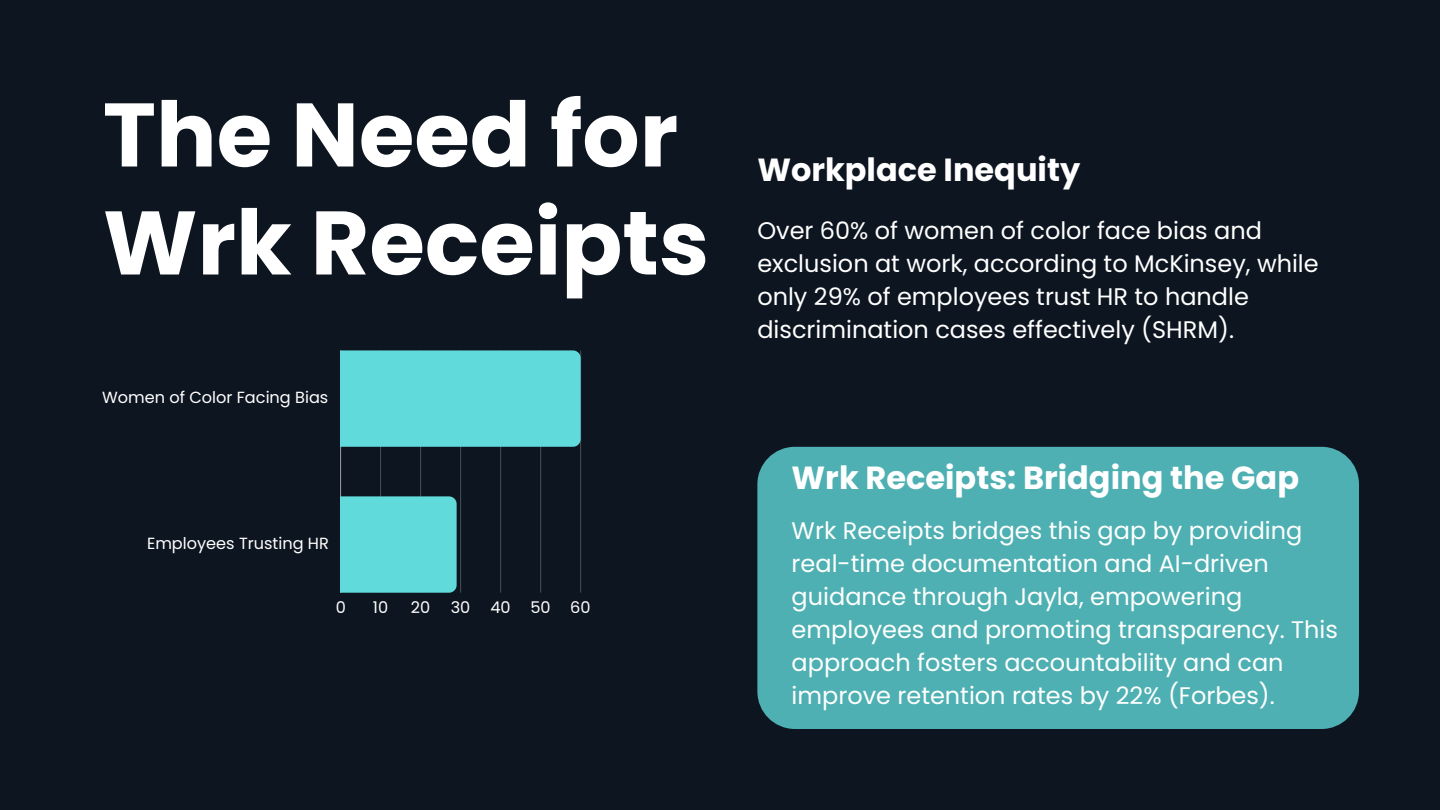
<style>
.page{position:relative;width:1440px;height:810px;background:#0d1520}
.page>*{position:absolute;margin:0;border:0;box-sizing:border-box;transform-origin:0 0}
.t1{font:700 90px/108px "Poppins";color:#fff}
.t2{font:700 32px "Poppins";color:#fff}
.t3{font:24px/33px "Poppins";color:#fff}
.t4{font:16.1px "Poppins";color:#fff}
</style>
<div class="page">
<hr style="left:340px;top:350px;width:1px;height:243px;background:#fff;opacity:.6">
<hr style="left:380px;top:350px;width:1px;height:243px;background:#424850">
<hr style="left:420px;top:350px;width:1px;height:243px;background:#424850">
<hr style="left:460px;top:350px;width:1px;height:243px;background:#414750">
<hr style="left:500px;top:350px;width:1px;height:243px;background:#40464f">
<hr style="left:540px;top:350px;width:1px;height:243px;background:#40464f">
<hr style="left:580px;top:350px;width:1px;height:243px;background:#3f454e">
<div style="left:341px;top:350px;width:240px;height:97px;background:#61dadc"></div>
<div style="left:341px;top:496px;width:116px;height:97px;background:#61dadc"></div>
<div style="left:757px;top:447px;width:602px;height:282px;background:#4eb0b2;border-radius:38px"></div>
<h1 class="t1" style="left:103px;top:81px;width:608px">The Need for<br>Wrk Receipts</h1>
<p class="t4" style="left:102px;top:386px;width:228px">Women of Color Facing Bias</p>
<p class="t4" style="left:147px;top:532px;width:183px">Employees Trusting HR</p>
<p class="t4" style="left:336px;top:596px;width:12px">0</p>
<p class="t4" style="left:373px;top:596px;width:17px">10</p>
<p class="t4" style="left:411px;top:596px;width:21px">20</p>
<p class="t4" style="left:451px;top:596px;width:141px">30 40 50 60</p>
<p class="t2" style="left:757px;top:147px;width:324px">Workplace Inequity</p>
<h2 class="t3" style="left:757px;top:214px;width:563px">Over 60% of women of color face bias and exclusion at work, according to McKinsey, while only 29% of employees trust HR to handle discrimination cases effectively (SHRM).</h2>
<p class="t2" style="left:792px;top:456px;width:509px">Wrk Receipts: Bridging the Gap</p>
<h2 class="t3" style="left:792px;top:514px;width:548px">Wrk Receipts bridges this gap by providing real-time documentation and AI-driven guidance through Jayla, empowering employees and promoting transparency. This approach fosters accountability and can improve retention rates by 22% (Forbes).</h2>
</div>
